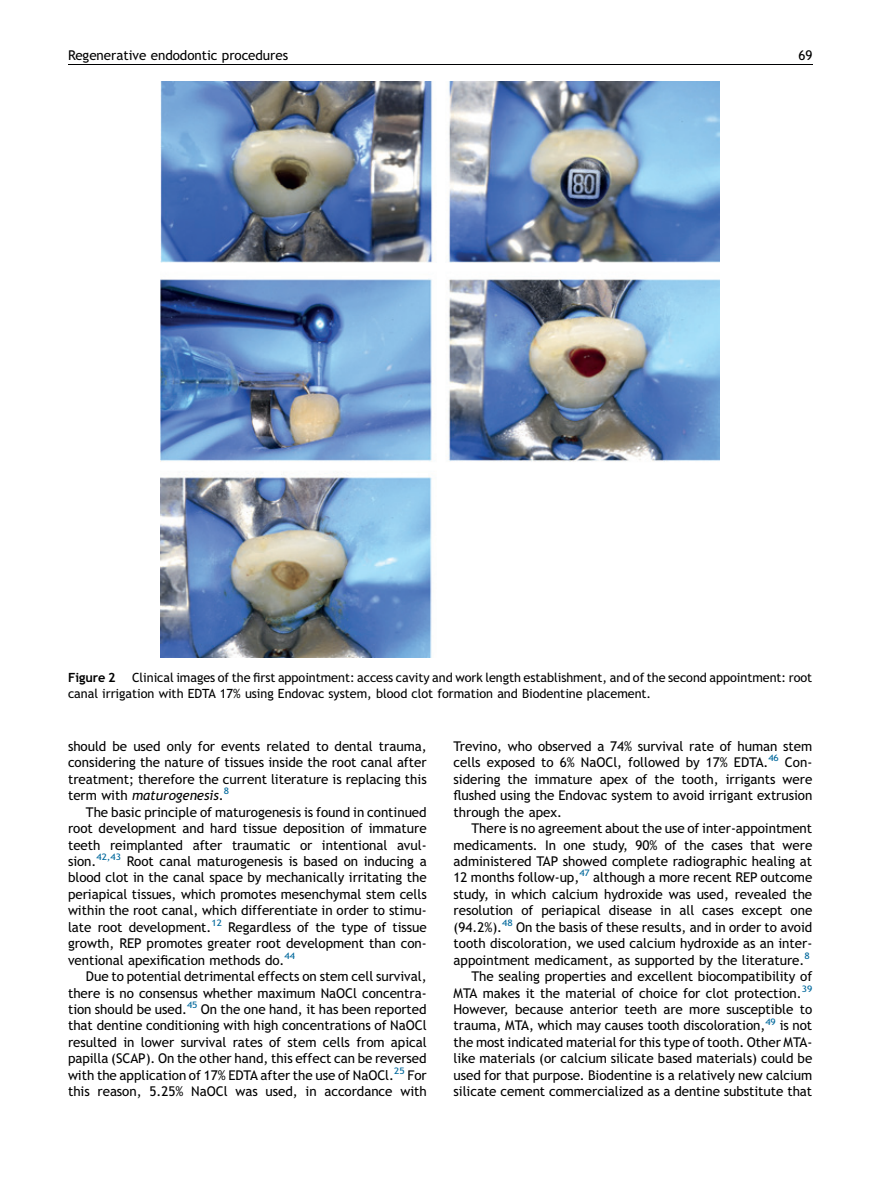
<style>
.page{position:relative;width:893px;height:1191px;background:#fff}
.page>*{position:absolute;margin:0;border:0;box-sizing:border-box;transform-origin:0 0}
.t1{font:13.5px/16.5px "Adv T Tc 9 c 3 bd 71";color:#000001;text-align:justify}
.t2{font:13.5px "Adv TT7 f 5838 b 0.I";color:#000001}
.t3{font:12.75px/16.5px "Adv T Tc 9 c 3 bd 71";color:#000001}
.t4{font:12.75px "Adv T Tda 6 f 6 cb 8.B";color:#000001}
.s1{font-family:"Adv T Tc 9 c 3 bd 71"}
</style>
<div class="page">
<img style="left:160px;top:81px;width:560px;height:576px">
<hr style="left:68px;top:65px;width:744px;height:1px;background:#000001">
<p class="t1" style="left:68px;top:48px;width:221px">Regenerative endodontic procedures</p>
<p class="t1" style="left:798px;top:48px;width:15px">69</p>
<p class="t3" style="left:68px;top:669px;width:746px;text-indent:64px">Clinical images of the first appointment: access cavity and work length establishment, and of the second appointment: root canal irrigation with EDTA 17% using Endovac system, blood clot formation and Biodentine placement.</p>
<p class="t4" style="left:68px;top:671px;width:49px">Figure 2</p>
<p class="t1" style="left:68px;top:738px;width:360px">should be used only for events related to dental trauma, considering the nature of tissues inside the root canal after treatment; therefore the current literature is replacing this</p>
<p class="t2" style="left:68px;top:789px;width:163px"><span class="s1">term with</span> maturogenesis<span class="s1">.</span><sup>8</sup></p>
<p class="t1" style="left:68px;top:804px;width:360px;text-indent:18px">The basic principle of maturogenesis is found in continued root development and hard tissue deposition of immature teeth reimplanted after traumatic or intentional avul&shy;sion.<sup>42,43</sup> Root canal maturogenesis is based on inducing a blood clot in the canal space by mechanically irritating the periapical tissues, which promotes mesenchymal stem cells within the root canal, which differentiate in order to stimu&shy;late root development.<sup>12</sup> Regardless of the type of tissue growth, REP promotes greater root development than con&shy;ventional apexification methods do.<sup>44</sup></p>
<p class="t1" style="left:68px;top:968px;width:360px;text-indent:18px">Due to potential detrimental effects on stem cell survival, there is no consensus whether maximum NaOCl concentra&shy;tion should be used.<sup>45</sup> On the one hand, it has been reported that dentine conditioning with high concentrations of NaOCl resulted in lower survival rates of stem cells from apical papilla (SCAP). On the other hand, this effect can be reversed with the application of 17% EDTA after the use of NaOCl.<sup>25</sup> For this reason, 5.25% NaOCl was used, in accordance with</p>
<p class="t1" style="left:454px;top:738px;width:360px">Trevino, who observed a 74% survival rate of human stem cells exposed to 6% NaOCl, followed by 17% EDTA.<sup>46</sup> Con&shy;sidering the immature apex of the tooth, irrigants were flushed using the Endovac system to avoid irrigant extrusion through the apex.</p>
<p class="t1" style="left:454px;top:820px;width:360px;text-align:right">There is no agreement about the use of inter-appointment medicaments. In one study, 90% of the cases that were administered TAP showed complete radiographic healing at 12 months follow-up,<sup>47</sup> although a more recent REP outcome study, in which calcium hydroxide was used, revealed the resolution of periapical disease in all cases except one (94.2%).<sup>48</sup> On the basis of these results, and in order to avoid tooth discoloration, we used calcium hydroxide as an inter&shy;appointment medicament, as supported by the literature.<sup>8<br></sup>The sealing properties and excellent biocompatibility of MTA makes it the material of choice for clot protection.<sup>39<br></sup>However, because anterior teeth are more susceptible to trauma, MTA, which may causes tooth discoloration,<sup>49</sup> is not the most indicated material for this type of tooth. Other MTA&shy;like materials (or calcium silicate based materials) could be used for that purpose. Biodentine is a relatively new calcium silicate cement commercialized as a dentine substitute that</p>
</div>
